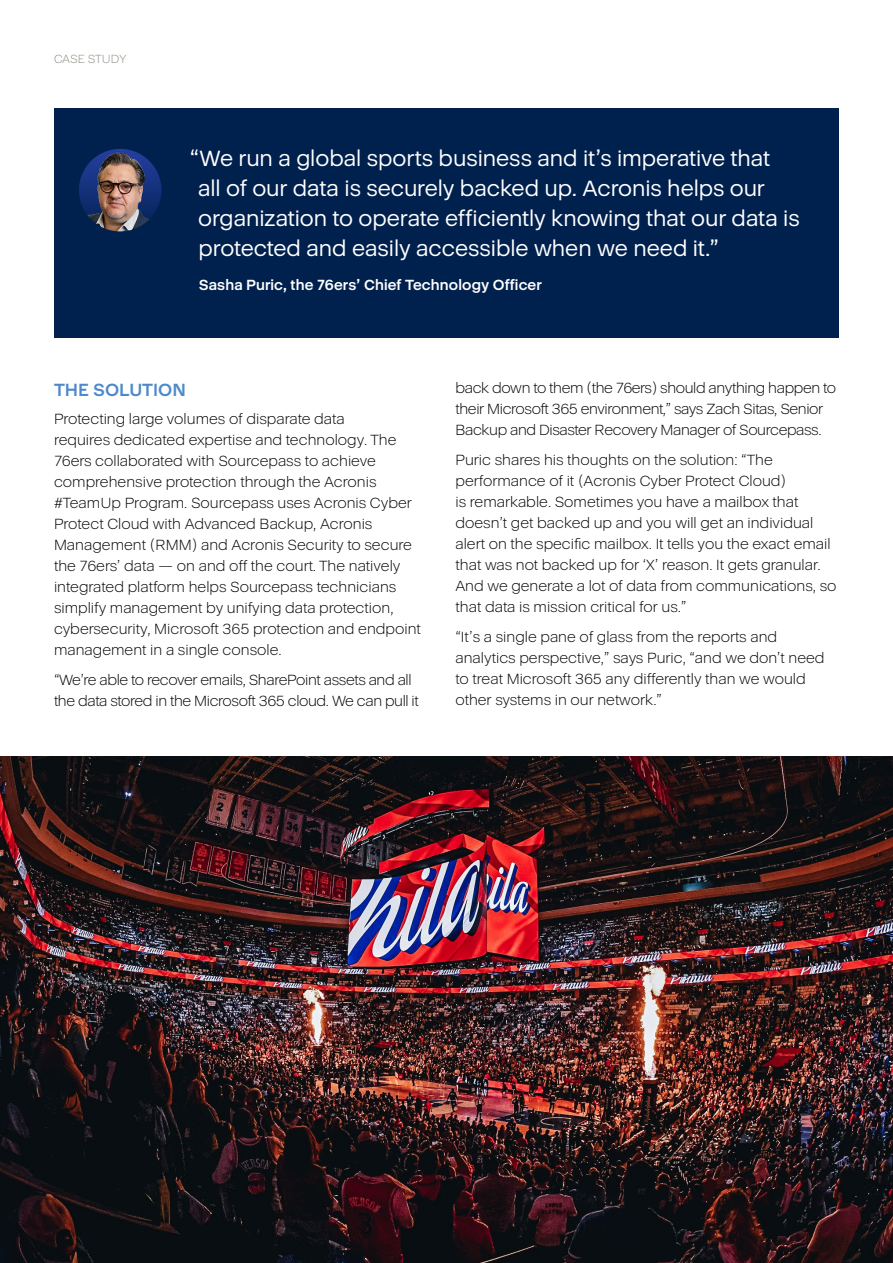
<style>
.page{position:relative;width:893px;height:1263px;background:#fff}
.page>*{position:absolute;margin:0;border:0;box-sizing:border-box;transform-origin:0 0}
.t1{font:22.5px/30px "Acronis Cyber";letter-spacing:-.005em;color:#fff}
.t2{font:700 18px "Acronis Cyber";color:#4e8ac9}
.t3{font:300 15px/21px "Acronis Cyber";color:#000}
.t4{font:300 15px/21px "Acronis Cyber";letter-spacing:-.025em;color:#000}
.t5{font:700 15px "Acronis Cyber";letter-spacing:.01em;color:#fff}
.t6{font:12px "Acronis Cyber VF";letter-spacing:-.01em;color:#8f8e87}
</style>
<div class="page">
<div style="left:54px;top:108px;width:785px;height:229px;background:#00204d"></div>
<img style="left:79px;top:149px;width:82px;height:82px;border-radius:41px">
<img style="left:0;top:756px;width:893px;height:507px">
<p class="t6" style="left:54px;top:52px;width:74px">CASE STUDY</p>
<h1 class="t1" style="left:198px;top:143px;width:603px;text-indent:-8px">“We run a global sports business and it’s imperative that<br>all of our data is securely backed up. Acronis helps our organization to operate efficiently knowing that our data is protected and easily accessible when we need it.”</h1>
<p class="t5" style="left:199px;top:276px;width:345px">Sasha Puric, the 76ers’ Chief Technology Officer</p>
<p class="t2" style="left:54px;top:379px;width:133px">THE SOLUTION</p>
<p class="t3" style="left:54px;top:408px;width:369px">Protecting large volumes of disparate data<br>requires dedicated expertise and technology. The 76ers collaborated with Sourcepass to achieve comprehensive protection through the Acronis #TeamUp Program. Sourcepass uses Acronis Cyber Protect Cloud with Advanced Backup, Acronis Management (RMM) and Acronis Security to secure the 76ers’ data — on and off the court. The natively integrated platform helps Sourcepass technicians simplify management by unifying data protection, cybersecurity, Microsoft 365 protection and endpoint management in a single console.</p>
<p class="t4" style="left:54px;top:669px;width:366px">“We’re able to recover emails, SharePoint assets and all the data stored in the Microsoft 365 cloud. We can pull it</p>
<p class="t4" style="left:455px;top:378px;width:382px">back down to them (the 76ers) should anything happen to their Microsoft 365 environment,” says Zach Sitas, Senior<br>Backup and Disaster Recovery Manager of Sourcepass.</p>
<p class="t3" style="left:455px;top:450px;width:382px">Puric shares his thoughts on the solution: “The performance of it (Acronis Cyber Protect Cloud)<br>is remarkable. Sometimes you have a mailbox that doesn’t get backed up and you will get an individual alert on the specific mailbox. It tells you the exact email that was not backed up for ‘X’ reason. It gets granular.<br>And we generate a lot of data from communications, so that data is mission critical for us.”</p>
<p class="t3" style="left:455px;top:627px;width:371px">“It’s a single pane of glass from the reports and analytics perspective,” says Puric, “and we don’t need to treat Microsoft 365 any differently than we would other systems in our network.”</p>
</div>
